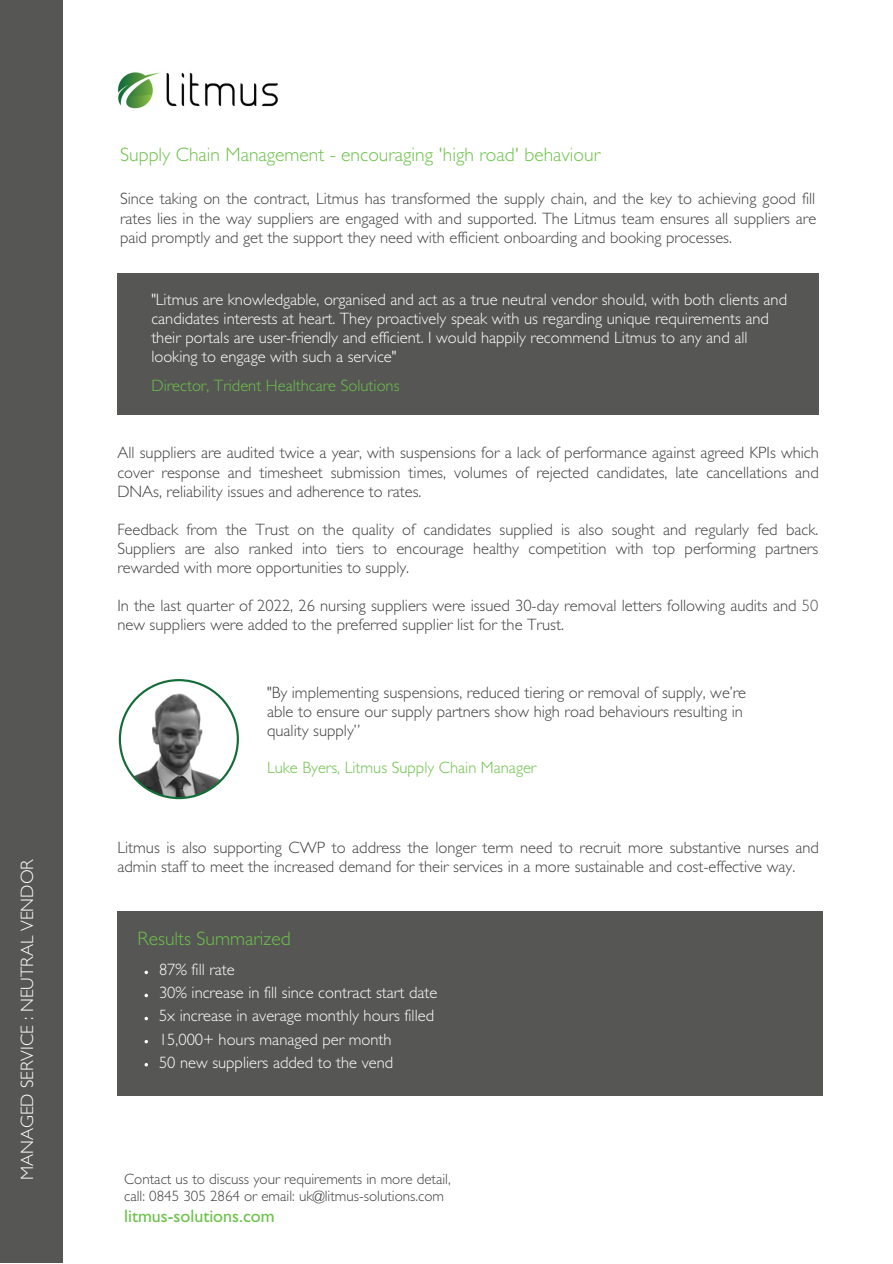
<style>
.page{position:relative;width:893px;height:1264px;background:#fff}
.page>*{position:absolute;margin:0;border:0;box-sizing:border-box;transform-origin:0 0}
.t1{font:300 19.5px "Gill Sans Std";color:#6cc24a}
.t2{font:300 18px "Gill Sans Std";color:#fff}
.t3{font:18px "Gill Sans Std";color:#6cc24a}
.t4{font:300 16.5px/19px "Gill Sans Std";color:#404041;text-align:justify}
.t5{font:300 16.5px/23.1px "Gill Sans Std";color:#fff}
.t6{font:300 16.5px "Gill Sans Std";color:#6cc24a}
.t7{font:300 15px/17.2px "Gill Sans Std";color:#404041}
.s1{color:#565655}
</style>
<div class="page">
<img style="left:117px;top:72px;width:161px;height:37px">
<div style="left:0;top:0;width:62px;height:1262px;background:#565655"></div>
<div style="left:117px;top:910px;width:705px;height:185px;background:#565655"></div>
<svg style="left:144px;top:970px;width:4px;height:4px"></svg>
<svg style="left:144px;top:993px;width:4px;height:4px"></svg>
<svg style="left:144px;top:1016px;width:4px;height:4px"></svg>
<svg style="left:144px;top:1040px;width:4px;height:3px"></svg>
<svg style="left:144px;top:1063px;width:4px;height:3px"></svg>
<svg style="left:119px;top:679px;width:120px;height:120px"></svg>
<div style="left:117px;top:273px;width:701px;height:141px;background:#565655"></div>
<p class="t2" style="left:21px;top:1180px;width:322px;rotate:-90deg">MANAGED SERVICE : NEUTRAL VENDOR</p>
<p class="t1" style="left:120px;top:148px;width:481px">Supply Chain Management - encouraging 'high road' behaviour</p>
<p class="t4" style="left:120px;top:191px;width:697px;line-height:19.6px">Since taking on the contract, Litmus has transformed the supply chain, and the key to achieving good fill rates lies in the way suppliers are engaged with and supported. The Litmus team ensures all suppliers are paid promptly and get the support they need with efficient onboarding and booking processes.</p>
<p class="t5" style="left:151px;top:292px;width:637px;line-height:19px">"Litmus are knowledgable, organised and act as a true neutral vendor should, with both clients and candidates interests at heart. They proactively speak with us regarding unique requirements and their portals are user-friendly and efficient. I would happily recommend Litmus to any and all looking to engage with such a service"</p>
<p class="t6" style="left:151px;top:379px;width:249px">Director, Trident Healthcare Solutions</p>
<p class="t4" style="left:117px;top:446px;width:703px">All suppliers are audited twice a year, with suspensions for a lack of performance against agreed KPIs which cover response and timesheet submission times, volumes of rejected candidates, late cancellations and DNAs, reliability issues and adherence to rates.</p>
<p class="t4" style="left:117px;top:522px;width:702px">Feedback from the Trust on the quality of candidates supplied is also sought and regularly fed back.<br>Suppliers are also ranked into tiers to encourage healthy competition with top performing partners rewarded with more opportunities to supply.</p>
<p class="t4" style="left:117px;top:599px;width:702px">In the last quarter of 2022, 26 nursing suppliers were issued 30-day removal letters following audits and <span class="s1">50 </span>new suppliers were added to the preferred supplier list for the Trust.</p>
<p class="t4" style="left:267px;top:685px;width:480px;text-align:left">"By implementing suspensions, reduced tiering or removal of supply, we’re able to ensure our supply partners show high road behaviours resulting in quality supply”</p>
<p class="t6" style="left:267px;top:761px;width:271px">Luke Byers, Litmus Supply Chain Manager</p>
<p class="t4" style="left:117px;top:840px;width:703px">Litmus is also supporting CWP to address the longer term need to recruit more substantive nurses and admin staff to meet the increased demand for their services in a more sustainable and cost-effective way.</p>
<p class="t1" style="left:138px;top:931px;width:154px">Results Summarized</p>
<p class="t5" style="left:159px;top:960px;width:280px">87% fill rate<br>30% increase in fill since contract start date 5x increase in average monthly hours filled 15,000+ hours managed per month<br>50 new suppliers added to the vend</p>
<p class="t7" style="left:124px;top:1172px;width:328px">Contact us to discuss your requirements in more detail, call: 0845 305 2864 or email: uk@litmus-solutions.com</p>
<p class="t3" style="left:124px;top:1209px;width:152px">litmus-solutions.com</p>
</div>
